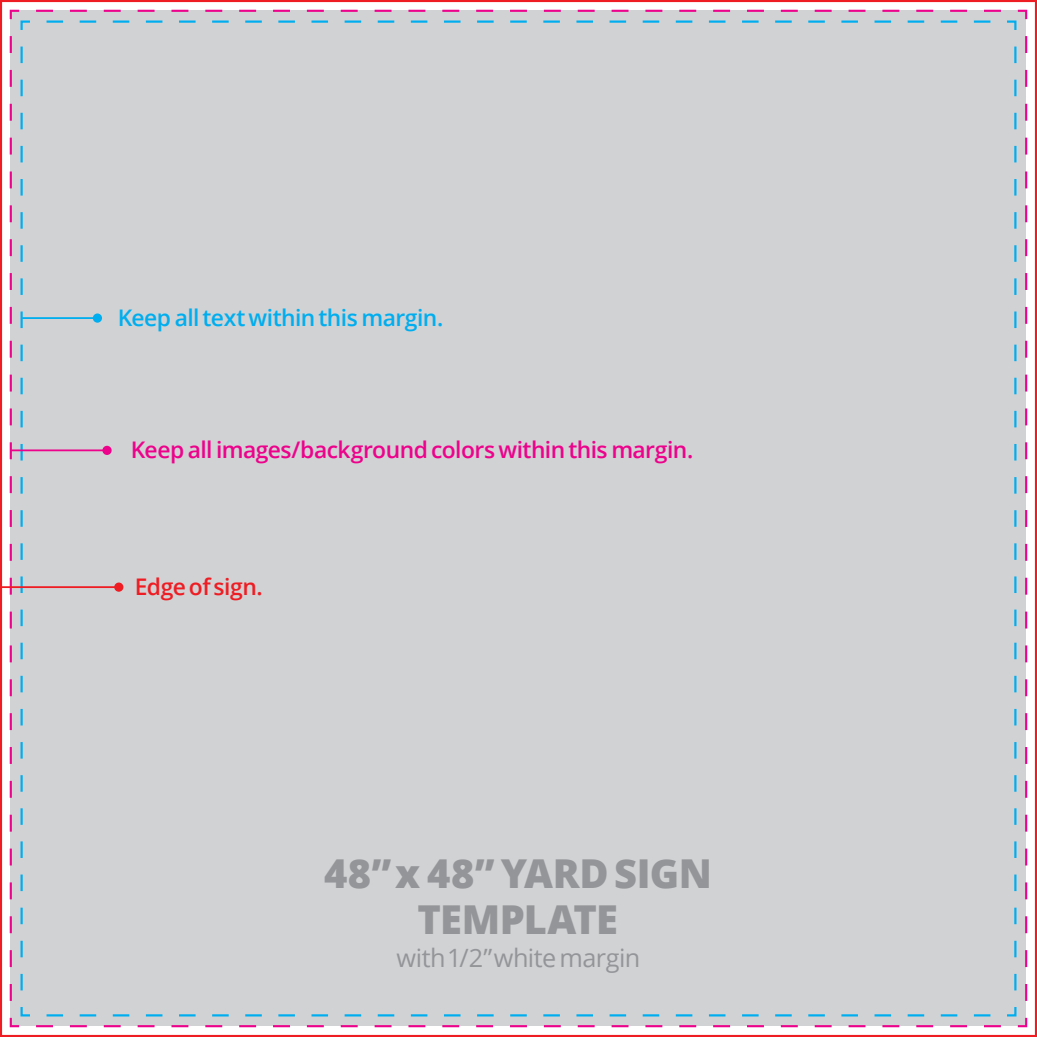
<style>
.page{position:relative;width:1037px;height:1037px;background:#d1d2d4}
.page>*{position:absolute;margin:0;border:0;box-sizing:border-box;transform-origin:0 0}
.t1{font:800 39.81px/45.6px "Open Sans";letter-spacing:-.015em;color:#939598;text-align:center}
.t2{font:25.26px "Open Sans";letter-spacing:-.02em;color:#939598}
.t3{font:600 22.89px "Open Sans";letter-spacing:-.025em;color:#ed028c}
.t4{font:600 22.89px "Open Sans";letter-spacing:-.025em;color:#00aeef}
.t5{font:600 22.89px "Open Sans";letter-spacing:-.025em;color:#ee1d23}
</style>
<div class="page">
<hr style="left:1px;top:586px;width:118px;height:2px;background:#ee1d23">
<div style="left:114px;top:582px;width:9px;height:10px;background:#ee1d23;border-radius:50%"></div>
<p class="t4" style="left:118px;top:302px;width:327px">Keep all text within this margin.</p>
<p class="t3" style="left:131px;top:434px;width:564px">Keep all images/background colors within this margin.</p>
<p class="t5" style="left:135px;top:571px;width:129px">Edge of sign.</p>
<h1 class="t1" style="left:324px;top:849px;width:389px">48” x 48” YARD SIGN<br>TEMPLATE</h1>
<p class="t2" style="left:396px;top:940px;width:245px">with 1/2” white margin</p>
</div>
